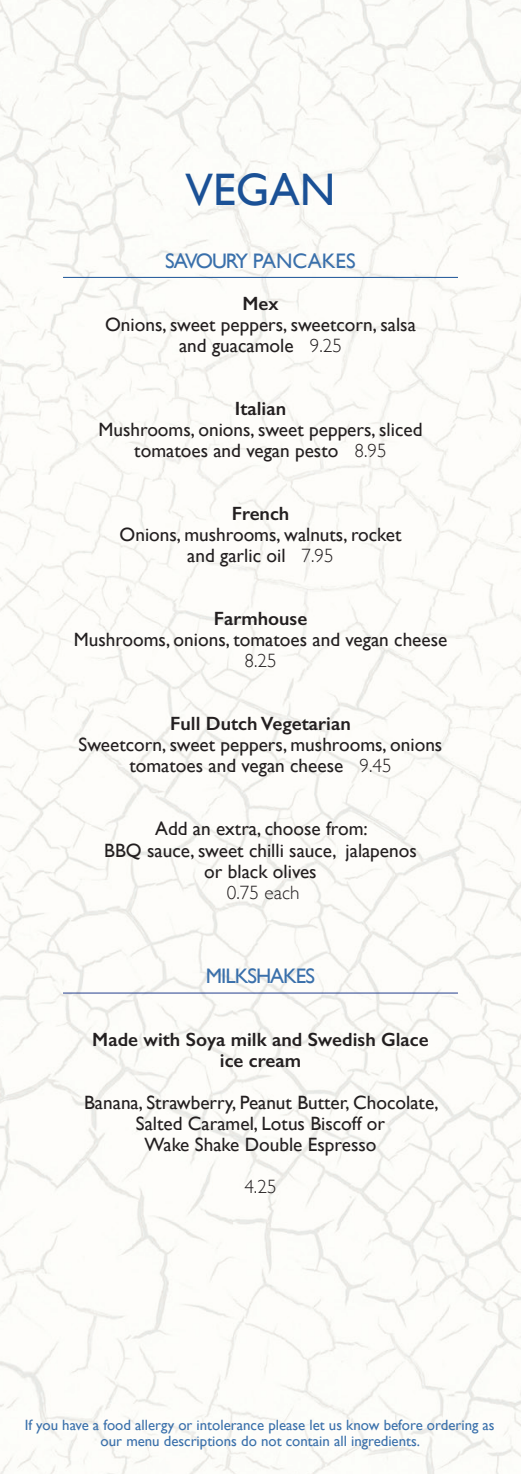
<style>
.page{position:relative;width:521px;height:1474px;background:#fff}
.page>*{position:absolute;margin:0;border:0;box-sizing:border-box;transform-origin:0 0}
.t1{font:45.5px "Gill Sans";color:#1b5196}
.t2{font:21px "Gill Sans";letter-spacing:-.05em;color:#3a70ab}
.t3{font:19.25px/21px "Gill Sans";color:#231f20;text-align:center}
.t4{font:600 19.25px/21px "Gill Sans";color:#231f20;text-align:center}
.t5{font:300 19.25px "Gill Sans";color:#231f20}
.t6{font:14.88px/15.8px "Gill Sans";color:#3a70ab;text-align:center}
.s1{font-weight:300}
</style>
<div class="page">
<img style="left:0;top:0;width:521px;height:1473px">
<hr style="left:63px;top:277px;width:395px;height:1px;background:#195296">
<hr style="left:63px;top:992px;width:395px;height:1px;background:#253f8e">
<h1 class="t1" style="left:186px;top:163px;width:151px">VEGAN</h1>
<p class="t2" style="left:165px;top:249px;width:192px">SAVOURY PANCAKES</p>
<p class="t4" style="left:242px;top:293px;width:38px">Mex</p>
<p class="t3" style="left:105px;top:314px;width:312px">Onions, sweet peppers, sweetcorn, salsa and guacamole <span class="s1">9.25</span></p>
<p class="t4" style="left:235px;top:398px;width:53px">Italian</p>
<p class="t3" style="left:99px;top:419px;width:325px">Mushrooms, onions, sweet peppers, sliced tomatoes and vegan pesto <span class="s1">8.95</span></p>
<p class="t4" style="left:232px;top:503px;width:59px">French</p>
<p class="t3" style="left:120px;top:524px;width:283px">Onions, mushrooms, walnuts, rocket and garlic oil <span class="s1">7.95</span></p>
<p class="t4" style="left:214px;top:608px;width:95px">Farmhouse</p>
<p class="t3" style="left:74px;top:629px;width:375px">Mushrooms, onions, tomatoes and vegan cheese</p>
<p class="t5" style="left:244px;top:646px;width:34px">8.25</p>
<p class="t4" style="left:170px;top:713px;width:182px">Full Dutch Vegetarian</p>
<p class="t3" style="left:79px;top:734px;width:365px">Sweetcorn, sweet peppers, mushrooms, onions tomatoes and vegan cheese <span class="s1">9.45</span></p>
<p class="t3" style="left:104px;top:818px;width:314px">Add an extra, choose from:<br>BBQ sauce, sweet chilli sauce, jalapenos or black olives</p>
<p class="t5" style="left:227px;top:877px;width:74px">0.75 each</p>
<p class="t2" style="left:206px;top:963px;width:111px">MILKSHAKES</p>
<p class="t4" style="left:92px;top:1028px;width:338px">Made with Soya milk and Swedish Glace ice cream</p>
<p class="t3" style="left:84px;top:1091px;width:356px">Banana, Strawberry, Peanut Butter, Chocolate,<br>Salted Caramel, Lotus Biscoff or<br>Wake Shake Double Espresso</p>
<p class="t5" style="left:244px;top:1171px;width:34px">4.25</p>
<p class="t6" style="left:25px;top:1416px;width:471px">If you have a food allergy or intolerance please let us know before ordering as our menu descriptions do not contain all ingredients.</p>
</div>
